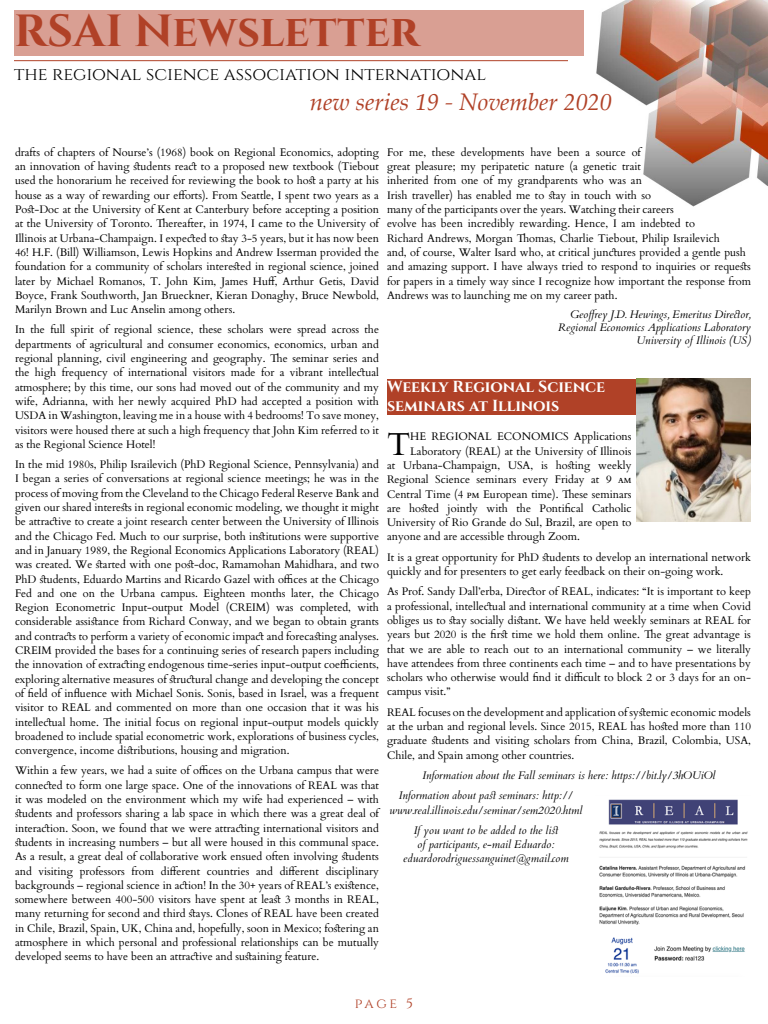
<style>
.page{position:relative;width:768px;height:1024px;background:#fff}
.page>*{position:absolute;margin:0;border:0;box-sizing:border-box;transform-origin:0 0}
.t1{font:700 45px "Cinzel";color:#b04127}
.para-dropcap{font:31.8px "Cardo";color:#000}
.t2{font:italic 24px "Palatino Linotype";color:#b04127}
.t3{font:18px "Cinzel";color:#000}
.head1{font:700 16px/19.2px "Cinzel";letter-spacing:-.005em;color:#fff}
.t4{font:14px "Cinzel";color:#b04127}
.para{font:11px/14.3px "Cardo";color:#000;text-align:justify}
.para-dropcap-2{font:11px "Cardo";color:#000}
.para-2{font:italic 11px/14.3px "Cardo";color:#000;text-align:center}
.head3{font:italic 11px "Cardo";color:#000}
</style>
<div class="page">
<img style="left:522px;top:0;width:246px;height:207px">
<div style="left:14px;top:10px;width:570px;height:46px;background:#d99f93"></div>
<hr style="left:14px;top:60px;width:554px;height:1px;background:#b04127">
<div style="left:277px;top:92px;width:335px;height:26px;background:#fff"></div>
<div style="left:387px;top:379px;width:364px;height:35px;background:#b04127"></div>
<img style="left:599px;top:799px;width:149px;height:175px">
<img style="left:637px;top:379px;width:114px;height:143px">
<h1 class="t1" style="left:14px;top:4px;width:407px">RSAI Newsletter</h1>
<h3 class="t3" style="left:14px;top:64px;width:474px">THE REGIONAL SCIENCE ASSOCIATION INTERNATIONAL</h3>
<h3 class="t2" style="left:310px;top:84px;width:304px">new series 19 - November 2020</h3>
<p class="para" style="left:15px;top:144px;width:366px">drafts of chapters of Nourse’s (1968) book on Regional Economics, adopting an innovation of having students react to a proposed new textbook (Tiebout used the honorarium he received for reviewing the book to host a party at his house as a way of rewarding our efforts). From Seattle, I spent two years as a Post-Doc at the University of Kent at Canterbury before accepting a position at the University of Toronto. Thereafter, in 1974, I came to the University of Illinois at Urbana-Champaign. I expected to stay 3-5 years, but it has now been 46! H.F. (Bill) Williamson, Lewis Hopkins and Andrew Isserman provided the foundation for a community of scholars interested in regional science, joined later by Michael Romanos, T. John Kim, James Huff, Arthur Getis, David Boyce, Frank Southworth, Jan Brueckner, Kieran Donaghy, Bruce Newbold, Marilyn Brown and Luc Anselin among others.</p>
<p class="para" style="left:15px;top:322px;width:366px">In the full spirit of regional science, these scholars were spread across the departments of agricultural and consumer economics, economics, urban and regional planning, civil engineering and geography. The seminar series and the high frequency of international visitors made for a vibrant intellectual atmosphere; by this time, our sons had moved out of the community and my wife, Adrianna, with her newly acquired PhD had accepted a position with USDA in Washington, leaving me in a house with 4 bedrooms! To save money, visitors were housed there at such a high frequency that John Kim referred to it as the Regional Science Hotel!</p>
<p class="para" style="left:15px;top:457px;width:366px">In the mid 1980s, Philip Israilevich (PhD Regional Science, Pennsylvania) and I began a series of conversations at regional science meetings; he was in the process of moving from the Cleveland to the Chicago Federal Reserve Bank and given our shared interests in regional economic modeling, we thought it might be attractive to create a joint research center between the University of Illinois and the Chicago Fed. Much to our surprise, both institutions were supportive and in January 1989, the Regional Economics Applications Laboratory (REAL) was created. We started with one post-doc, Ramamohan Mahidhara, and two PhD students, Eduardo Martins and Ricardo Gazel with offices at the Chicago Fed and one on the Urbana campus. Eighteen months later, the Chicago Region Econometric Input-output Model (CREIM) was completed, with considerable assistance from Richard Conway, and we began to obtain grants and contracts to perform a variety of economic impact and forecasting analyses.<br>CREIM provided the bases for a continuing series of research papers including the innovation of extracting endogenous time-series input-output coefficients, exploring alternative measures of structural change and developing the concept of field of influence with Michael Sonis. Sonis, based in Israel, was a frequent visitor to REAL and commented on more than one occasion that it was his intellectual home. The initial focus on regional input-output models quickly broadened to include spatial econometric work, explorations of business cycles, convergence, income distributions, housing and migration.</p>
<p class="para" style="left:15px;top:763px;width:366px">Within a few years, we had a suite of offices on the Urbana campus that were connected to form one large space. One of the innovations of REAL was that it was modeled on the environment which my wife had experienced – with students and professors sharing a lab space in which there was a great deal of interaction. Soon, we found that we were attracting international visitors and students in increasing numbers – but all were housed in this communal space.<br>As a result, a great deal of collaborative work ensued often involving students and visiting professors from different countries and different disciplinary backgrounds – regional science in action! In the 30+ years of REAL’s existence, somewhere between 400-500 visitors have spent at least 3 months in REAL, many returning for second and third stays. Clones of REAL have been created in Chile, Brazil, Spain, UK, China and, hopefully, soon in Mexico; fostering an atmosphere in which personal and professional relationships can be mutually developed seems to have been an attractive and sustaining feature.</p>
<p class="para" style="left:387px;top:144px;width:366px;text-align:left">For me, these developments have been a source of<br>great pleasure; my peripatetic nature (a genetic trait<br>inherited from one of my grandparents who was an<br>Irish traveller) has enabled me to stay in touch with so<br>many of the participants over the years. Watching their careers<br>evolve has been incredibly rewarding. Hence, I am indebted to<br>Richard Andrews, Morgan Thomas, Charlie Tiebout, Philip Israilevich<br>and, of course, Walter Isard who, at critical junctures provided a gentle push and amazing support. I have always tried to respond to inquiries or requests for papers in a timely way since I recognize how important the response from Andrews was to launching me on my career path.</p>
<p class="head3" style="left:570px;top:308px;width:182px">Geoffrey J.D. Hewings, Emeritus Director,</p>
<p class="head3" style="left:558px;top:321px;width:194px">Regional Economics Applications Laboratory</p>
<p class="head3" style="left:637px;top:334px;width:116px">University of Illinois (US)</p>
<p class="head1" style="left:387px;top:378px;width:220px">Weekly Regional Science seminars at Illinois</p>
<p class="para-dropcap" style="left:387px;top:418px;width:25px">T</p>
<p class="para-dropcap-2" style="left:410px;top:428px;width:223px">HE REGIONAL ECONOMICS Applications</p>
<p class="para-dropcap-2" style="left:410px;top:442px;width:223px">Laboratory (REAL) at the University of Illinois</p>
<p class="para-dropcap-2" style="left:387px;top:456px;width:246px">at Urbana-Champaign, USA, is hosting weekly</p>
<p class="para-dropcap-2" style="left:387px;top:471px;width:246px">Regional Science seminars every Friday at 9 am</p>
<p class="para-dropcap-2" style="left:387px;top:485px;width:246px">Central Time (4 pm European time). These seminars</p>
<p class="para-dropcap-2" style="left:387px;top:499px;width:246px">are hosted jointly with the Pontifical Catholic</p>
<p class="para-dropcap-2" style="left:387px;top:514px;width:246px">University of Rio Grande do Sul, Brazil, are open to</p>
<p class="para-dropcap-2" style="left:387px;top:528px;width:194px">anyone and are accessible through Zoom.</p>
<p class="para" style="left:387px;top:549px;width:366px">It is a great opportunity for PhD students to develop an international network quickly and for presenters to get early feedback on their on-going work.</p>
<p class="para" style="left:387px;top:584px;width:366px">As Prof. Sandy Dall’erba, Director of REAL, indicates: “It is important to keep a professional, intellectual and international community at a time when Covid obliges us to stay socially distant. We have held weekly seminars at REAL for years but 2020 is the first time we hold them online. The great advantage is that we are able to reach out to an international community – we literally have attendees from three continents each time – and to have presentations by scholars who otherwise would find it difficult to block 2 or 3 days for an on&shy;campus visit.”</p>
<p class="para" style="left:387px;top:704px;width:365px">REAL focuses on the development and application of systemic economic models at the urban and regional levels. Since 2015, REAL has hosted more than 110 graduate students and visiting scholars from China, Brazil, Colombia, USA, Chile, and Spain among other countries.</p>
<p class="para-2" style="left:422px;top:768px;width:295px">Information about the Fall seminars is here: https://bit.ly/3hOUiOl</p>
<p class="para-2" style="left:389px;top:788px;width:195px">Information about past seminars: http:// www.real.illinois.edu/seminar/sem2020.html</p>
<p class="para-2" style="left:403px;top:823px;width:167px">If you want to be added to the list<br>of participants, e-mail Eduardo: eduardorodriguessanguinet@gmail.com</p>
<p class="t4" style="left:355px;top:995px;width:60px">PAGE 5</p>
</div>
